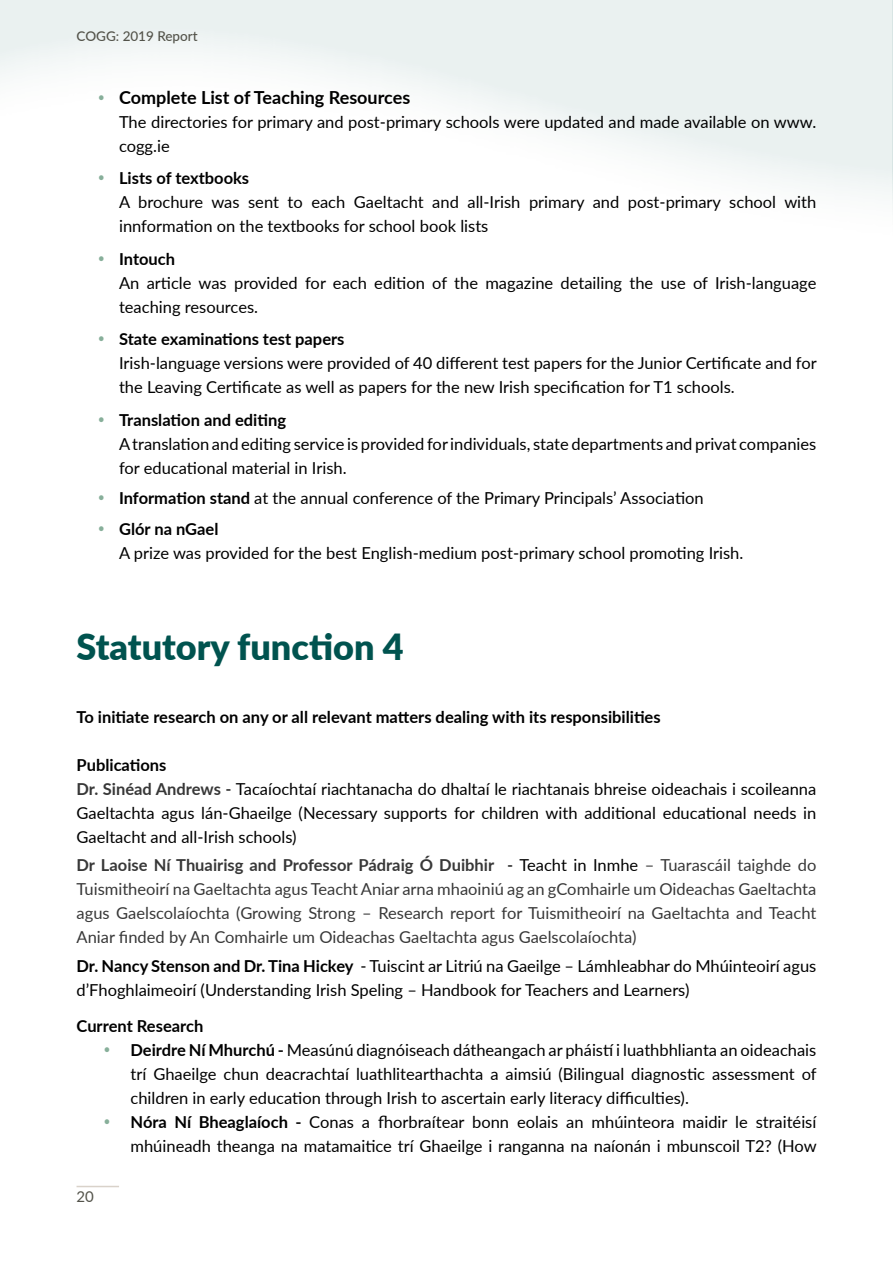
<style>
.page{position:relative;width:893px;height:1263px;background:#fff}
.page>*{position:absolute;margin:0;border:0;box-sizing:border-box;transform-origin:0 0}
.t1{font:900 36px "Lato";color:#00534f}
.t2{font:700 18px "Lato";color:#000}
.t3{font:16.5px/24px "Lato";color:#000}
.t4{font:16.5px/24px "Lato";color:#383838;text-align:justify}
.t5{font:700 16.5px "Lato";color:#000}
.t6{font:15px "Lato";color:#53534a}
.t7{font:500 13.5px "Lato";color:#53534a}
.s1{color:#87af9a}
.s2{font-weight:700}
.s3{font-weight:700;color:#383838}
.s4{color:#000}
</style>
<div class="page">
<hr style="left:77px;top:1186px;width:42px;height:1px;background:#d9d2ca">
<p class="t7" style="left:77px;top:26px;width:123px">COGG: 2019 Report</p>
<p class="t2" style="left:98px;top:84px;width:314px"><span class="s1">•</span> Complete List of Teaching Resources</p>
<p class="t3" style="left:119px;top:109px;width:699px">The directories for primary and post-primary schools were updated and made available on www. cogg.ie</p>
<p class="t3" style="left:119px;top:166px;width:699px;text-indent:-21px"><span class="s1">•</span> <span class="s2">Lists of textbooks<br></span>A brochure was sent to each Gaeltacht and all-Irish primary and post-primary school with innformation on the textbooks for school book lists</p>
<p class="t3" style="left:119px;top:246px;width:699px;text-indent:-21px"><span class="s1">•</span> <span class="s2">Intouch<br></span>An article was provided for each edition of the magazine detailing the use of Irish-language teaching resources.</p>
<p class="t3" style="left:119px;top:327px;width:699px;text-indent:-21px"><span class="s1">•</span> <span class="s2">State examinations test papers<br></span>Irish-language versions were provided of 40 different test papers for the Junior Certificate and for the Leaving Certificate as well as papers for the new Irish specification for T1 schools.</p>
<p class="t3" style="left:119px;top:407px;width:699px;text-indent:-21px"><span class="s1">•</span> <span class="s2">Translation and editing<br></span>A translation and editing service is provided for individuals, state departments and privat companies for educational material in Irish.</p>
<p class="t3" style="left:98px;top:485px;width:607px"><span class="s1">•</span> <span class="s2">Information stand</span> at the annual conference of the Primary Principals’ Association</p>
<p class="t3" style="left:119px;top:516px;width:626px;text-indent:-21px"><span class="s1">•</span> <span class="s2">Glór na nGael<br></span>A prize was provided for the best English-medium post-primary school promoting Irish.</p>
<h1 class="t1" style="left:77px;top:620px;width:329px">Statutory function 4</h1>
<p class="t5" style="left:77px;top:705px;width:586px">To initiate research on any or all relevant matters dealing with its responsibilities</p>
<p class="t3" style="left:77px;top:752px;width:741px"><span class="s2">Publications<br></span><span class="s3">Dr. Sinéad Andrews</span> - Tacaíochtaí riachtanacha do dhaltaí le riachtanais bhreise oideachais i scoileanna Gaeltachta agus lán-Ghaeilge (Necessary supports for children with additional educational needs in Gaeltacht and all-Irish schools)</p>
<p class="t4" style="left:77px;top:853px;width:741px"><span class="s2">Dr Laoise Ní Thuairisg and Professor Pádraig Ó Duibhir</span> <span class="s4">- Teacht in Inmhe</span> – Tuarascáil taighde do Tuismitheoirí na Gaeltachta agus Teacht Aniar arna mhaoiniú ag an gComhairle um Oideachas Gaeltachta agus Gaelscolaíochta (Growing Strong – Research report for Tuismitheoirí na Gaeltachta and Teacht Aniar finded by An Comhairle um Oideachas Gaeltachta agus Gaelscolaíochta)</p>
<p class="t3" style="left:77px;top:953px;width:741px"><span class="s2">Dr. Nancy Stenson and Dr. Tina Hickey</span> - Tuiscint ar Litriú na Gaeilge – Lámhleabhar do Mhúinteoirí agus d’Fhoghlaimeoirí (Understanding Irish Speling – Handbook for Teachers and Learners)</p>
<p class="t5" style="left:77px;top:1014px;width:128px">Current Research</p>
<p class="t3" style="left:131px;top:1038px;width:688px;text-align:justify;text-indent:-27px"><span class="s1">•</span> <span class="s2">Deirdre Ní Mhurchú -</span> Measúnú diagnóiseach dátheangach ar pháistí i luathbhlianta an oideachais trí Ghaeilge chun deacrachtaí luathlitearthachta a aimsiú (Bilingual diagnostic assessment of children in early education through Irish to ascertain early literacy difficulties).</p>
<p class="t3" style="left:104px;top:1110px;width:715px;text-align:right"><span class="s1">•</span> <span class="s2">Nóra Ní Bheaglaíoch -</span> Conas a fhorbraítear bonn eolais an mhúinteora maidir le straitéisí mhúineadh theanga na matamaitice trí Ghaeilge i ranganna na naíonán i mbunscoil T2? (How</p>
<p class="t6" style="left:77px;top:1186px;width:19px">20</p>
</div>
